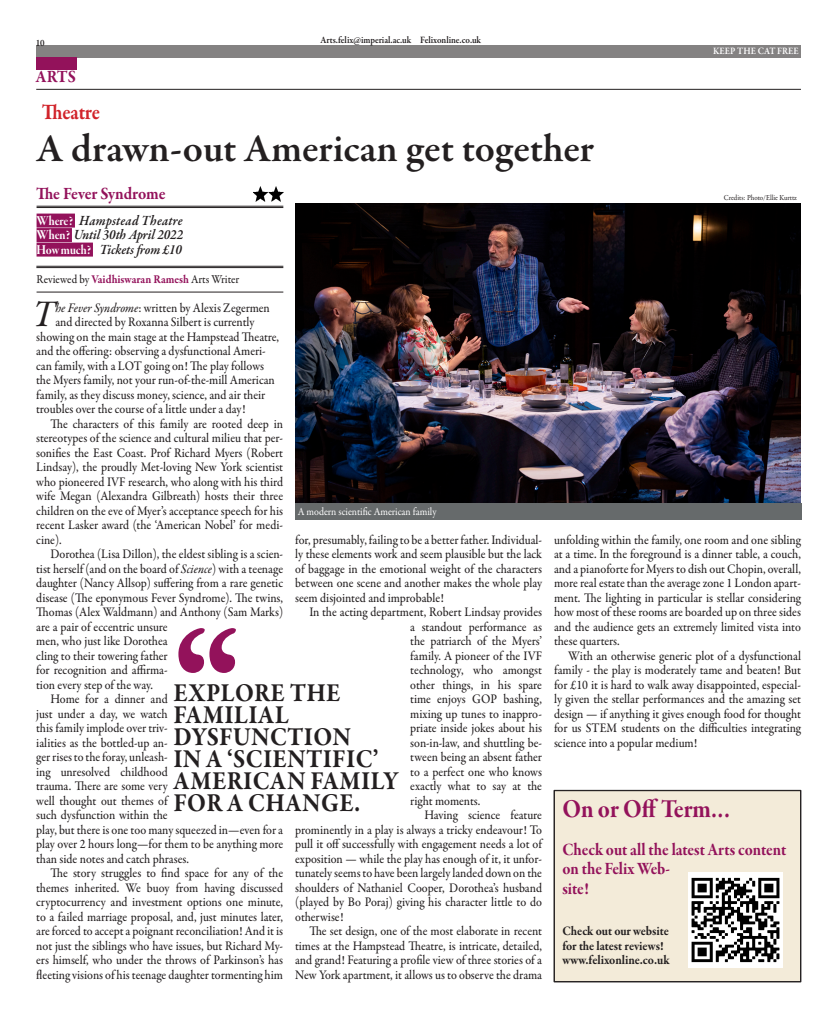
<style>
.page{position:relative;width:837px;height:1018px;background:#fff}
.page>*{position:absolute;margin:0;border:0;box-sizing:border-box;transform-origin:0 0}
.t1{font:600 40px "Garamond Premr Pro";color:#231f20}
.Main_body_drop_cap{font:37.9px "Garamond Premr Pro Med It";color:#231f20;scale:.91 1}
.Pull_quote{font:700 26.4px/22px "Garamond Premr Pro";letter-spacing:.015em;color:#231f20;scale:.91 1}
.Author_name{font:26.4px "Garamond Premr Pro Bd Subh";letter-spacing:-.005em;color:#93125b;scale:.91 1}
.t2{font:700 22.5px "Garamond Premr Pro";color:#d1232a;scale:.86 1}
.Author_name-2{font:17.6px/19.2px "Garamond Premr Pro Bd Subh";color:#93125b;scale:.91 1}
.Section_name{font:700 17.6px "Garamond Premr Pro";letter-spacing:-.015em;color:#93125b;scale:.91 1}
.t3{font:italic 600 14.3px "Garamond Premr Pro";color:#231f20;scale:.91 1}
.Main_body{font:500 13.2px/14.5px "Garamond Premr Pro";color:#231f20;text-align:justify;scale:.91 1}
.Main_body_drop_cap-2{font:500 13.2px "Garamond Premr Pro";color:#231f20;scale:.91 1}
.t4{font:700 13.2px/14.5px "Garamond Premr Pro";letter-spacing:.085em;color:#231f20;scale:.91 1}
.Author_name-3{font:500 12.1px "Garamond Premr Pro";letter-spacing:-.005em;color:#231f20;scale:.91 1}
.t5{font:11px "Garamond Premr Pro";color:#fff;scale:.91 1}
.t6{font:600 9.9px "Garamond Premr Pro";color:#231f20;scale:.91 1}
.t7{font:600 9.9px "Garamond Premr Pro";letter-spacing:.005em;color:#fff;scale:.91 1}
.t8{font:7.7px "Garamond Premr Pro";color:#231f20;scale:.91 1}
.s1{font-family:"Garamond Premr Pro Bd Disp";font-weight:400;font-style:normal;color:#fff}
.s2{font-weight:700;color:#93125b}
.s3{font-family:"Garamond Premr Pro Med It";font-weight:400}
</style>
<div class="page">
<div style="left:36px;top:46px;width:764px;height:12px;background:#848282"></div>
<hr style="left:36px;top:89px;width:764px;height:1px;background:#231f20">
<div style="left:36px;top:57px;width:41px;height:13px;background:#93125b"></div>
<img style="left:295px;top:203px;width:505px;height:300px">
<div style="left:295px;top:503px;width:505px;height:16px;background:#666a6b"></div>
<hr style="left:37px;top:291px;width:246px;height:1px;background:#231f20">
<hr style="left:37px;top:206px;width:246px;height:1px;background:#231f20">
<hr style="left:37px;top:207px;width:246px;height:1px;background:#231f20">
<div style="left:37px;top:214px;width:38px;height:14px;background:#93125b"></div>
<div style="left:37px;top:228px;width:35px;height:14px;background:#93125b"></div>
<div style="left:37px;top:243px;width:56px;height:14px;background:#93125b"></div>
<hr style="left:36px;top:266px;width:247px;height:1px;background:#231f20">
<hr style="left:36px;top:267px;width:247px;height:1px;background:#231f20">
<img style="left:253px;top:187px;width:30px;height:15px">
<div style="left:554px;top:790px;width:246px;height:191px;background:#f3ebd9"></div>
<div style="left:554px;top:790px;width:246px;height:191px;border:1px solid #231f20"></div>
<img style="left:688px;top:872px;width:94px;height:95px">
<svg style="left:178px;top:628px;width:58px;height:45px"></svg>
<p class="t6" style="left:36px;top:36px;width:11px">10</p>
<p class="Section_name" style="left:36px;top:65px;width:46px">ARTS</p>
<p class="t2" style="left:42px;top:99px;width:69px">Theatre</p>
<p class="t6" style="left:320px;top:33px;width:178px">Arts.felix@imperial.ac.uk Felixonline.co.uk</p>
<p class="t1" style="left:36px;top:124px;width:559px">A drawn-out American get together</p>
<p class="Section_name" style="left:36px;top:183px;width:144px">The Fever Syndrome</p>
<p class="t3" style="left:37px;top:211px;width:162px"><span class="s1">Where?</span> Hampstead Theatre</p>
<p class="t3" style="left:37px;top:226px;width:162px"><span class="s1">When?</span> Until 30th April 2022</p>
<p class="t3" style="left:37px;top:240px;width:161px"><span class="s1">How much?</span> Tickets from £10</p>
<p class="Author_name-3" style="left:37px;top:271px;width:224px">Reviewed by <span class="s2">Vaidhiswaran Ramesh</span> Arts Writer</p>
<p class="t7" style="left:712px;top:45px;width:96px">KEEP THE CAT FREE</p>
<p class="t8" style="left:723px;top:193px;width:82px">Credits: Photo/Ellie Kurttz</p>
<p class="Main_body_drop_cap" style="left:33px;top:290px;width:26px">T</p>
<p class="Main_body_drop_cap-2" style="left:55px;top:299px;width:237px"><span class="s3">he Fever Syndrome</span>: written by Alexis Zegermen</p>
<p class="Main_body_drop_cap-2" style="left:55px;top:314px;width:220px">and directed by Roxanna Silbert is currently</p>
<p class="Main_body_drop_cap-2" style="left:36px;top:328px;width:268px">showing on the main stage at the Hampstead Theatre,</p>
<p class="Main_body_drop_cap-2" style="left:36px;top:343px;width:254px">and the offering: observing a dysfunctional Ameri-</p>
<p class="Main_body_drop_cap-2" style="left:36px;top:357px;width:252px">can family, with a LOT going on! The play follows</p>
<p class="Main_body_drop_cap-2" style="left:36px;top:372px;width:263px">the Myers family, not your run-of-the-mill American</p>
<p class="Main_body_drop_cap-2" style="left:36px;top:386px;width:253px">family, as they discuss money, science, and air their</p>
<p class="Main_body_drop_cap-2" style="left:36px;top:401px;width:231px">troubles over the course of a little under a day!</p>
<p class="Main_body" style="left:36px;top:416px;width:273px;text-indent:14px">The characters of this family are rooted deep in stereotypes of the science and cultural milieu that per&shy;sonifies the East Coast. Prof Richard Myers (Robert Lindsay), the proudly Met-loving New York scientist who pioneered IVF research, who along with his third wife Megan (Alexandra Gilbreath) hosts their three children on the eve of Myer’s acceptance speech for his recent Lasker award (the ‘American Nobel’ for medi&shy;cine).</p>
<p class="Main_body" style="left:36px;top:547px;width:273px;text-align:left;text-indent:14px">Dorothea (Lisa Dillon), the eldest sibling is a scien&shy;tist herself (and on the board of <span class="s3">Science</span>) with a teenage daughter (Nancy Allsop) suffering from a rare genetic disease (The eponymous Fever Syndrome). The twins, Thomas (Alex Waldmann) and Anthony (Sam Marks) are a pair of eccentric unsure<br>men, who just like Dorothea<br>cling to their towering father<br>for recognition and affirma-<br>tion every step of the way.</p>
<p class="Main_body" style="left:36px;top:692px;width:273px;text-align:left;text-indent:14px">Home for a dinner and<br>just under a day, we watch<br>this family implode over triv-<br>ialities as the bottled-up an-<br>ger rises to the foray, unleash-<br>ing unresolved childhood<br>trauma. There are some very<br>well thought out themes of<br>such dysfunction within the<br>play, but there is one too many squeezed in—even for a play over 2 hours long—for them to be anything more than side notes and catch phrases.</p>
<p class="Main_body" style="left:36px;top:866px;width:273px;text-indent:14px">The story struggles to find space for any of the themes inherited. We buoy from having discussed cryptocurrency and investment options one minute, to a failed marriage proposal, and, just minutes later, are forced to accept a poignant reconciliation! And it is not just the siblings who have issues, but Richard My&shy;ers himself, who under the throws of Parkinson’s has fleeting visions of his teenage daughter tormenting him</p>
<p class="t5" style="left:298px;top:504px;width:154px">A modern scientific American family</p>
<p class="Main_body" style="left:295px;top:532px;width:273px">for, presumably, failing to be a better father. Individual&shy;ly these elements work and seem plausible but the lack of baggage in the emotional weight of the characters between one scene and another makes the whole play seem disjointed and improbable!</p>
<p class="Main_body" style="left:410px;top:605px;width:146px;text-indent:-101px">In the acting department, Robert Lindsay provides a standout performance as the patriarch of the Myers’ family. A pioneer of the IVF technology, who amongst other things, in his spare time enjoys GOP bashing, mixing up tunes to inappro&shy;priate inside jokes about his son-in-law, and shuttling be&shy;tween being an absent father to a perfect one who knows exactly what to say at the right moments.</p>
<p class="Main_body" style="left:295px;top:808px;width:273px;text-indent:129px">Having science feature prominently in a play is always a tricky endeavour! To pull it off successfully with engagement needs a lot of exposition — while the play has enough of it, it unfor&shy;tunately seems to have been largely landed down on the shoulders of Nathaniel Cooper, Dorothea’s husband (played by Bo Poraj) giving his character little to do otherwise!</p>
<p class="Main_body" style="left:295px;top:924px;width:273px;text-indent:14px">The set design, one of the most elaborate in recent times at the Hampstead Theatre, is intricate, detailed, and grand! Featuring a profile view of three stories of a New York apartment, it allows us to observe the drama</p>
<p class="Pull_quote" style="left:173px;top:682px;width:249px">EXPLORE THE<br>FAMILIAL<br>DYSFUNCTION<br>IN A ‘SCIENTIFIC’<br>AMERICAN FAMILY<br>FOR A CHANGE.</p>
<p class="Main_body" style="left:554px;top:532px;width:273px">unfolding within the family, one room and one sibling at a time. In the foreground is a dinner table, a couch, and a pianoforte for Myers to dish out Chopin, overall, more real estate than the average zone 1 London apart&shy;ment. The lighting in particular is stellar considering how most of these rooms are boarded up on three sides and the audience gets an extremely limited vista into these quarters.</p>
<p class="Main_body" style="left:554px;top:648px;width:273px;text-indent:14px">With an otherwise generic plot of a dysfunctional family - the play is moderately tame and beaten! But for £10 it is hard to walk away disappointed, especial&shy;ly given the stellar performances and the amazing set design — if anything it gives enough food for thought for us STEM students on the difficulties integrating science into a popular medium!</p>
<p class="Author_name" style="left:562px;top:793px;width:186px">On or Off Term...</p>
<p class="Author_name-2" style="left:562px;top:840px;width:247px">Check out all the latest Arts content on the Felix Web-<br>site!</p>
<p class="t4" style="left:562px;top:924px;width:118px">Check out our website for the latest reviews!</p>
<p class="t4" style="left:562px;top:953px;width:119px">www.felixonline.co.uk</p>
</div>
